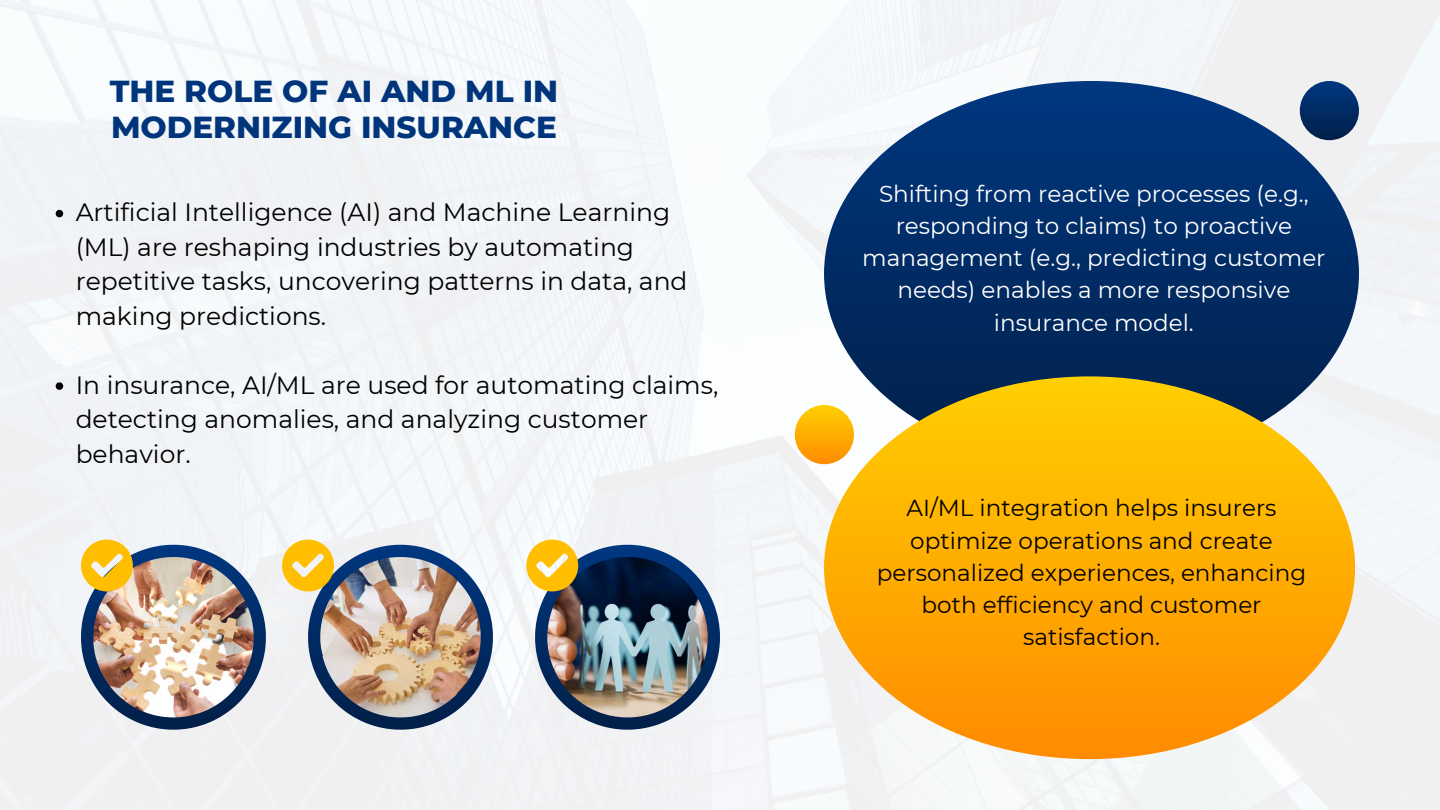
<style>
.page{position:relative;width:1440px;height:810px;background:#f2f5f8}
.page>*{position:absolute;margin:0;border:0;box-sizing:border-box;transform-origin:0 0}
.t1{font:800 31px/36px "Montserrat";color:#00357b}
.t2{font:25px/34.5px "Montserrat";color:#000}
.t3{font:23.1px/32.2px "Montserrat";color:#fff;text-align:center}
.t4{font:23.1px/32.2px "Montserrat";color:#000;text-align:center}
</style>
<div class="page">
<svg style="left:824px;top:81px;width:535px;height:385px;background:#002c67"></svg>
<div style="left:824px;top:376px;width:531px;height:383px;background:linear-gradient(to bottom,#fdce02,#ff8b01);border-radius:50%"></div>
<div style="left:795px;top:405px;width:59px;height:59px;background:linear-gradient(to bottom,#ffcf03,#ff8c01);border-radius:50%"></div>
<div style="left:1300px;top:81px;width:59px;height:59px;background:linear-gradient(to bottom,#023881,#012048);border-radius:50%"></div>
<img style="left:526px;top:540px;width:194px;height:190px">
<svg style="left:56px;top:210px;width:7px;height:7px"></svg>
<svg style="left:56px;top:382px;width:7px;height:8px"></svg>
<img style="left:282px;top:540px;width:211px;height:190px">
<img style="left:81px;top:540px;width:185px;height:190px">
<p class="t1" style="left:110px;top:72px;width:450px">THE ROLE OF AI AND ML IN<br>MODERNIZING INSURANCE</p>
<p class="t2" style="left:76px;top:195px;width:613px">Artificial Intelligence (AI) and Machine Learning (ML) are reshaping industries by automating repetitive tasks, uncovering patterns in data, and making predictions.</p>
<p class="t2" style="left:76px;top:367px;width:644px">In insurance, AI/ML are used for automating claims, detecting anomalies, and analyzing customer behavior.</p>
<p class="t3" style="left:862px;top:177px;width:465px">Shifting from reactive processes (e.g., responding to claims) to proactive management (e.g., predicting customer needs) enables a more responsive insurance model.</p>
<p class="t4" style="left:877px;top:492px;width:431px">AI/ML integration helps insurers optimize operations and create personalized experiences, enhancing both efficiency and customer satisfaction.</p>
</div>
